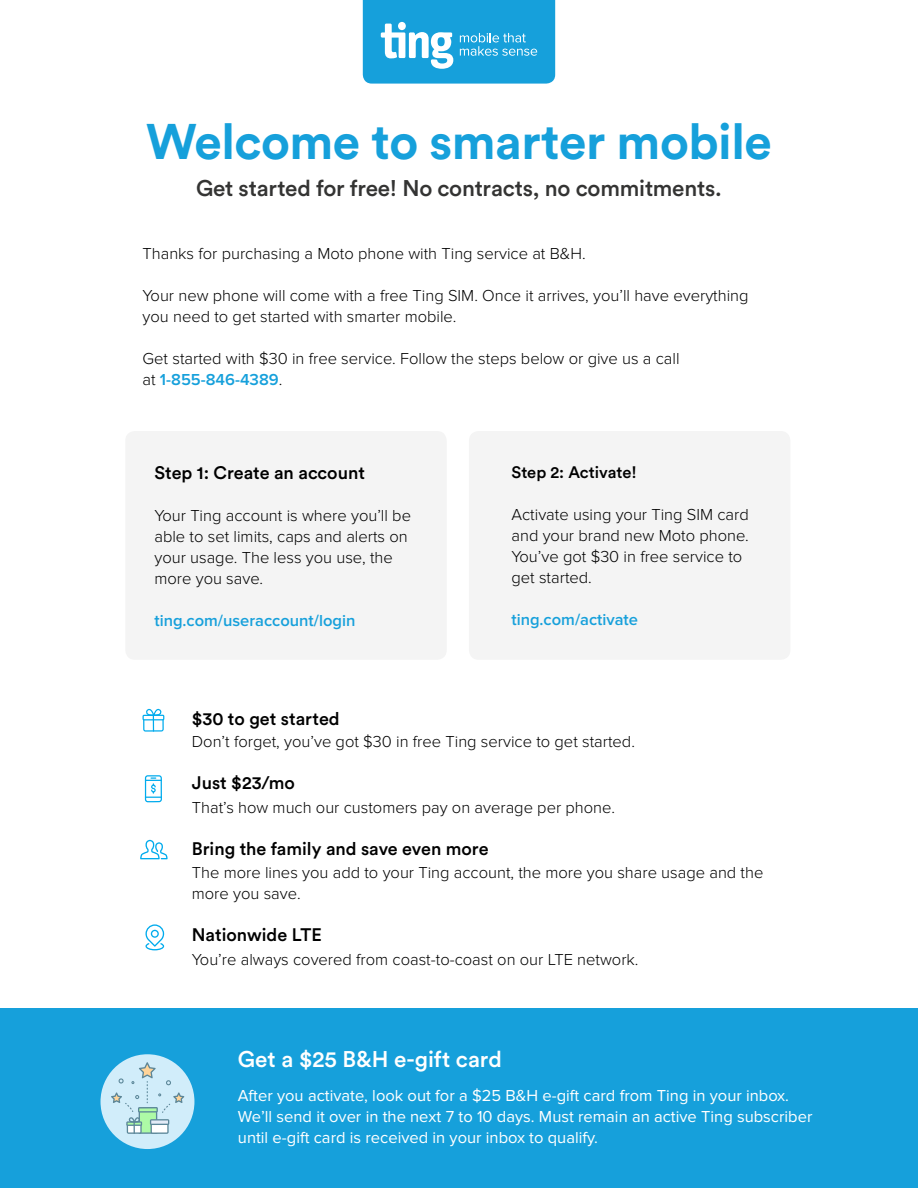
<style>
.page{position:relative;width:918px;height:1188px;background:#fff}
.page>*{position:absolute;margin:0;border:0;box-sizing:border-box;transform-origin:0 0}
.t1{font:700 49.5px "Circular Std";letter-spacing:-.01em;color:#16a0db}
.t2{font:500 22.5px "Circular Std";letter-spacing:-.01em;color:#343433}
.t3{font:500 22.5px "Circular Std";color:#fff}
.t4{font:500 18px "Circular Std";color:#000}
.t5{font:300 16.5px/21px "Proxima Nova";color:#000}
.t6{font:16.5px/21px "Proxima Nova";color:#fff}
.t7{font:600 16.5px "Proxima Nova";color:#16a0db}
.t8{font:500 16.5px "Circular Std";color:#000}
.s1{font-weight:600;color:#16a0db}
</style>
<div class="page">
<div style="left:0;top:1009px;width:918px;height:179px;background:#16a0db"></div>
<div style="left:469px;top:431px;width:321px;height:229px;background:#f4f4f4;border-radius:10px"></div>
<div style="left:125px;top:431px;width:322px;height:229px;background:#f4f4f4;border-radius:10px"></div>
<svg style="left:363px;top:0;width:192px;height:84px;background:#32abdf"></svg>
<svg style="left:145px;top:924px;width:19px;height:26px"></svg>
<svg style="left:140px;top:840px;width:28px;height:19px"></svg>
<svg style="left:143px;top:709px;width:21px;height:23px"></svg>
<svg style="left:145px;top:775px;width:17px;height:27px"></svg>
<div style="left:101px;top:1054px;width:93px;height:95px;background:#d1edfa;border-radius:50%"></div>
<svg style="left:111px;top:1062px;width:73px;height:72px"></svg>
<h1 class="t1" style="left:146px;top:109px;width:627px">Welcome to smarter mobile</h1>
<h2 class="t2" style="left:196px;top:174px;width:527px">Get started for free! No contracts, no commitments.</h2>
<p class="t5" style="left:143px;top:243px;width:445px">Thanks for purchasing a Moto phone with Ting service at B&amp;H.</p>
<p class="t5" style="left:143px;top:285px;width:608px">Your new phone will come with a free Ting SIM. Once it arrives, you’ll have everything you need to get started with smarter mobile.</p>
<p class="t5" style="left:143px;top:348px;width:539px">Get started with $30 in free service. Follow the steps below or give us a call at <span class="s1">1-855-846-4389</span>.</p>
<p class="t4" style="left:154px;top:461px;width:212px">Step 1: Create an account</p>
<p class="t5" style="left:154px;top:505px;width:258px">Your Ting account is where you’ll be able to set limits, caps and alerts on your usage. The less you use, the more you save.</p>
<p class="t7" style="left:154px;top:611px;width:202px">ting.com/useraccount/login</p>
<p class="t8" style="left:512px;top:461px;width:127px">Step 2: Activate!</p>
<p class="t5" style="left:512px;top:504px;width:239px">Activate using your Ting SIM card and your brand new Moto phone.<br>You’ve got $30 in free service to get started.</p>
<p class="t7" style="left:512px;top:610px;width:128px">ting.com/activate</p>
<p class="t4" style="left:192px;top:707px;width:149px">$30 to get started</p>
<p class="t5" style="left:192px;top:732px;width:445px">Don’t forget, you’ve got $30 in free Ting service to get started.</p>
<p class="t4" style="left:192px;top:772px;width:105px">Just $23/mo</p>
<p class="t5" style="left:192px;top:798px;width:425px">That’s how much our customers pay on average per phone.</p>
<p class="t4" style="left:192px;top:838px;width:298px">Bring the family and save even more</p>
<p class="t5" style="left:192px;top:862px;width:573px">The more lines you add to your Ting account, the more you share usage and the more you save.</p>
<p class="t4" style="left:192px;top:923px;width:132px">Nationwide LTE</p>
<p class="t5" style="left:192px;top:949px;width:448px">You’re always covered from coast-to-coast on our LTE network.</p>
<h2 class="t3" style="left:238px;top:1045px;width:266px">Get a $25 B&amp;H e-gift card</h2>
<p class="t6" style="left:238px;top:1085px;width:576px">After you activate, look out for a $25 B&amp;H e-gift card from Ting in your inbox.<br>We’ll send it over in the next 7 to 10 days. Must remain an active Ting subscriber until e-gift card is received in your inbox to qualify.</p>
</div>
